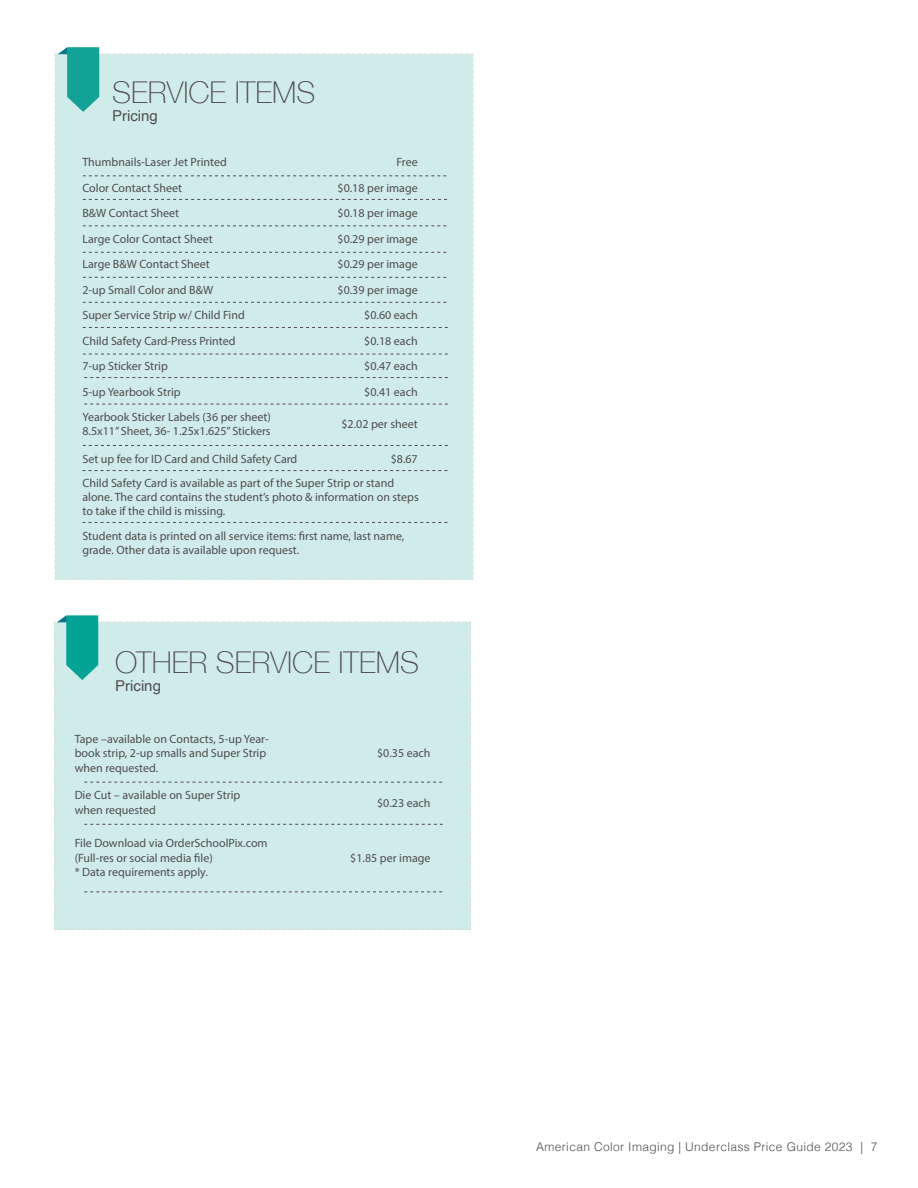
<style>
.page{position:relative;width:918px;height:1188px;background:#fff}
.page>*{position:absolute;margin:0;border:0;box-sizing:border-box;transform-origin:0 0}
.t1{font:100 30px "Helvetica Neue";color:#4f4d4c}
.t2{font:15px "Helvetica";color:#4f4d4c}
.Body_B75{font:12px/14.4px "Myriad Pro";color:#4f4d4c}
.t3{font:300 12px "Helvetica";letter-spacing:.03em;color:#4f4d4c}
</style>
<div class="page">
<div style="left:54px;top:615px;width:417px;height:315px;background:#d0ecea"></div>
<div style="left:55px;top:47px;width:419px;height:533px;background:#d0ecea"></div>
<p class="t1" style="left:112px;top:70px;width:205px">SERVICE ITEMS</p>
<p class="t2" style="left:112px;top:105px;width:47px">Pricing</p>
<p class="Body_B75" style="left:82px;top:155px;width:146px">Thumbnails-Laser Jet Printed</p>
<p class="Body_B75" style="left:396px;top:155px;width:23px">Free</p>
<p class="Body_B75" style="left:82px;top:180px;width:101px">Color Contact Sheet</p>
<p class="Body_B75" style="left:338px;top:180px;width:82px">$0.18 per image</p>
<p class="Body_B75" style="left:82px;top:206px;width:98px">B&amp;W Contact Sheet</p>
<p class="Body_B75" style="left:338px;top:206px;width:82px">$0.18 per image</p>
<p class="Body_B75" style="left:82px;top:231px;width:132px">Large Color Contact Sheet</p>
<p class="Body_B75" style="left:338px;top:231px;width:82px">$0.29 per image</p>
<p class="Body_B75" style="left:82px;top:257px;width:129px">Large B&amp;W Contact Sheet</p>
<p class="Body_B75" style="left:338px;top:257px;width:82px">$0.29 per image</p>
<p class="Body_B75" style="left:82px;top:282px;width:132px">2-up Small Color and B&amp;W</p>
<p class="Body_B75" style="left:338px;top:282px;width:82px">$0.39 per image</p>
<p class="Body_B75" style="left:82px;top:308px;width:164px">Super Service Strip w/ Child Find</p>
<p class="Body_B75" style="left:364px;top:308px;width:55px">$0.60 each</p>
<p class="Body_B75" style="left:82px;top:333px;width:155px">Child Safety Card-Press Printed</p>
<p class="Body_B75" style="left:364px;top:333px;width:55px">$0.18 each</p>
<p class="Body_B75" style="left:82px;top:359px;width:87px">7-up Sticker Strip</p>
<p class="Body_B75" style="left:364px;top:359px;width:55px">$0.47 each</p>
<p class="Body_B75" style="left:82px;top:384px;width:100px">5-up Yearbook Strip</p>
<p class="Body_B75" style="left:364px;top:384px;width:55px">$0.41 each</p>
<p class="Body_B75" style="left:82px;top:410px;width:190px">Yearbook Sticker Labels (36 per sheet)<br>8.5x11” Sheet, 36- 1.25x1.625” Stickers</p>
<p class="Body_B75" style="left:341px;top:417px;width:78px">$2.02 per sheet</p>
<p class="Body_B75" style="left:82px;top:452px;width:216px">Set up fee for ID Card and Child Safety Card</p>
<p class="Body_B75" style="left:391px;top:452px;width:29px">$8.67</p>
<p class="Body_B75" style="left:82px;top:475px;width:338px">Child Safety Card is available as part of the Super Strip or stand alone. The card contains the student’s photo &amp; information on steps to take if the child is missing.</p>
<p class="Body_B75" style="left:82px;top:528px;width:323px">Student data is printed on all service items: first name, last name, grade. Other data is available upon request.</p>
<p class="t1" style="left:115px;top:640px;width:305px">OTHER SERVICE ITEMS</p>
<p class="t2" style="left:115px;top:675px;width:47px">Pricing</p>
<p class="Body_B75" style="left:75px;top:732px;width:196px">Tape –available on Contacts, 5-up Year&shy;book strip, 2-up smalls and Super Strip when requested.</p>
<p class="Body_B75" style="left:377px;top:746px;width:55px">$0.35 each</p>
<p class="Body_B75" style="left:75px;top:788px;width:167px">Die Cut – available on Super Strip</p>
<p class="Body_B75" style="left:75px;top:802px;width:83px">when requested</p>
<p class="Body_B75" style="left:75px;top:836px;width:194px">File Download via OrderSchoolPix.com (Full-res or social media file)</p>
<p class="Body_B75" style="left:75px;top:865px;width:135px">* Data requirements apply.</p>
<p class="Body_B75" style="left:377px;top:795px;width:55px">$0.23 each</p>
<p class="Body_B75" style="left:350px;top:850px;width:82px">$1.85 per image</p>
<p class="t3" style="left:536px;top:1137px;width:343px">American Color Imaging | Underclass Price Guide 2023 | 7</p>
</div>
